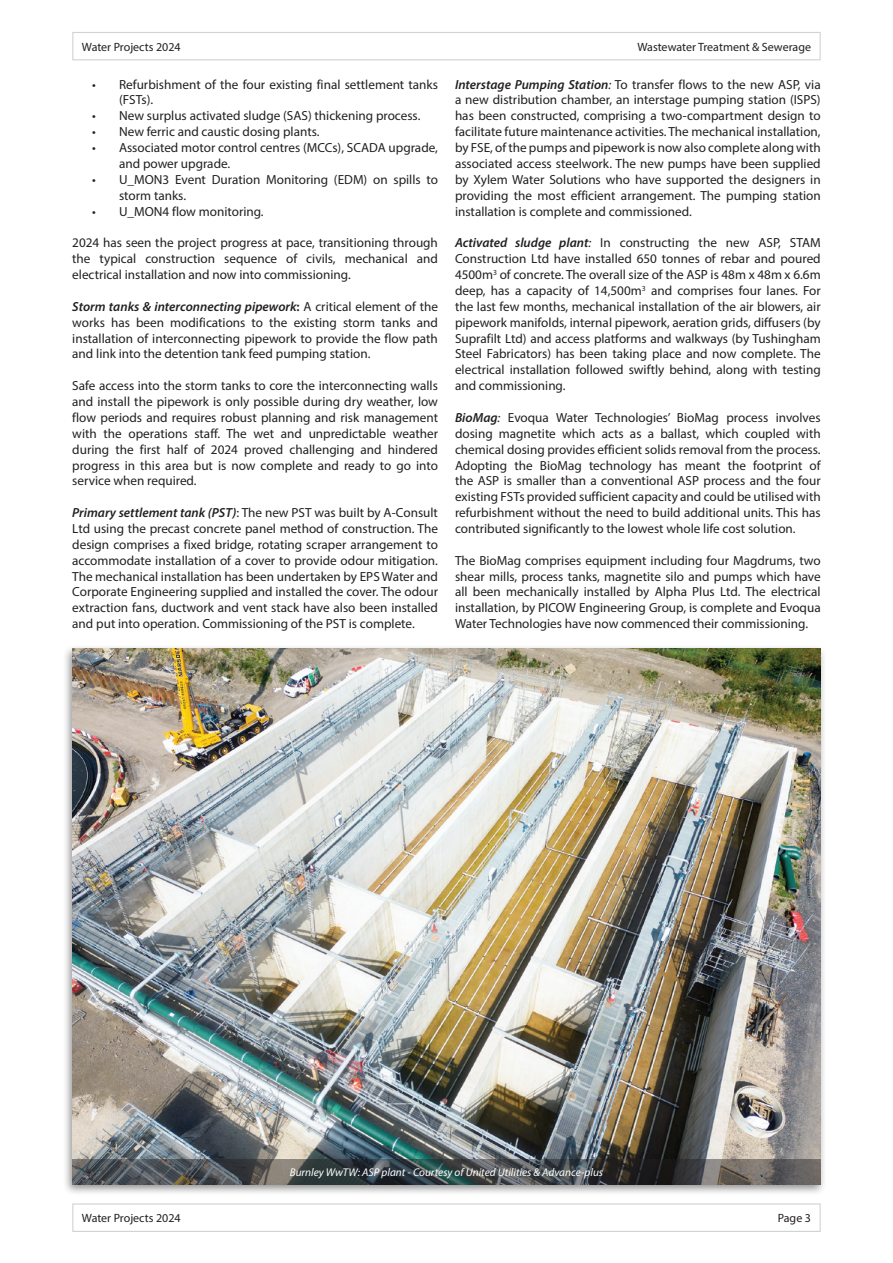
<style>
.page{position:relative;width:893px;height:1263px;background:#fff}
.page>*{position:absolute;margin:0;border:0;box-sizing:border-box;transform-origin:0 0}
.Body_text{font:13.2px/15.9px "Myriad Pro";color:#231f20;text-align:justify}
.Header___Footer{font:12px "Myriad Pro";color:#231f20}
.t1{font:italic 11.25px "Myriad Pro";color:#fff}
.s1{font-weight:600;font-style:italic}
.s2{font-weight:600}
.s3{font-style:italic}
</style>
<div class="page">
<div style="left:62px;top:644px;width:765px;height:552px;background:#231f20;opacity:.5"></div>
<img style="left:72px;top:648px;width:749px;height:511px">
<svg style="left:72px;top:1159px;width:749px;height:25px;background:#494d4e"></svg>
<div style="left:72px;top:32px;width:749px;height:28px;border:1px solid #d1d2d4"></div>
<div style="left:72px;top:1203px;width:749px;height:29px;border:1px solid #d1d2d4"></div>
<p class="Header___Footer" style="left:82px;top:39px;width:100px">Water Projects 2024</p>
<p class="Header___Footer" style="left:637px;top:39px;width:175px">Wastewater Treatment &amp; Sewerage</p>
<p class="Body_text" style="left:119px;top:76px;width:320px;text-indent:-27px">• Refurbishment of the four existing final settlement tanks (FSTs).</p>
<p class="Body_text" style="left:92px;top:108px;width:330px">• New surplus activated sludge (SAS) thickening process.</p>
<p class="Body_text" style="left:92px;top:124px;width:229px">• New ferric and caustic dosing plants.</p>
<p class="Body_text" style="left:119px;top:139px;width:320px;text-indent:-27px">• Associated motor control centres (MCCs), SCADA upgrade, and power upgrade.</p>
<p class="Body_text" style="left:119px;top:171px;width:320px;text-indent:-27px">• U_MON3 Event Duration Monitoring (EDM) on spills to storm tanks.</p>
<p class="Body_text" style="left:92px;top:203px;width:173px">• U_MON4 flow monitoring.</p>
<p class="Body_text" style="left:72px;top:235px;width:367px">2024 has seen the project progress at pace, transitioning through the typical construction sequence of civils, mechanical and electrical installation and now into commissioning.</p>
<p class="Body_text" style="left:72px;top:298px;width:367px"><span class="s1">Storm tanks &amp; interconnecting pipework</span><span class="s2">:</span> A critical element of the works has been modifications to the existing storm tanks and installation of interconnecting pipework to provide the flow path and link into the detention tank feed pumping station.</p>
<p class="Body_text" style="left:72px;top:378px;width:367px">Safe access into the storm tanks to core the interconnecting walls and install the pipework is only possible during dry weather, low flow periods and requires robust planning and risk management with the operations staff. The wet and unpredictable weather during the first half of 2024 proved challenging and hindered progress in this area but is now complete and ready to go into service when required.</p>
<p class="Body_text" style="left:72px;top:504px;width:367px"><span class="s1">Primary settlement tank (PST)</span>: The new PST was built by A-Consult Ltd using the precast concrete panel method of construction. The design comprises a fixed bridge, rotating scraper arrangement to accommodate installation of a cover to provide odour mitigation.<br>The mechanical installation has been undertaken by EPS Water and Corporate Engineering supplied and installed the cover. The odour extraction fans, ductwork and vent stack have also been installed and put into operation. Commissioning of the PST is complete.</p>
<p class="Body_text" style="left:455px;top:76px;width:367px"><span class="s1">Interstage Pumping Station</span><span class="s3">:</span> To transfer flows to the new ASP, via a new distribution chamber, an interstage pumping station (ISPS) has been constructed, comprising a two-compartment design to facilitate future maintenance activities. The mechanical installation, by FSE, of the pumps and pipework is now also complete along with associated access steelwork. The new pumps have been supplied by Xylem Water Solutions who have supported the designers in providing the most efficient arrangement. The pumping station installation is complete and commissioned.</p>
<p class="Body_text" style="left:455px;top:235px;width:367px"><span class="s1">Activated sludge plant</span><span class="s3">:</span> In constructing the new ASP, STAM Construction Ltd have installed 650 tonnes of rebar and poured 4500m<sup>3</sup> of concrete. The overall size of the ASP is 48m x 48m x 6.6m deep, has a capacity of 14,500m<sup>3</sup> and comprises four lanes. For the last few months, mechanical installation of the air blowers, air pipework manifolds, internal pipework, aeration grids, diffusers (by Suprafilt Ltd) and access platforms and walkways (by Tushingham Steel Fabricators) has been taking place and now complete. The electrical installation followed swiftly behind, along with testing and commissioning.</p>
<p class="Body_text" style="left:455px;top:409px;width:367px"><span class="s1">BioMag</span><span class="s3">:</span> Evoqua Water Technologies’ BioMag process involves dosing magnetite which acts as a ballast, which coupled with chemical dosing provides efficient solids removal from the process.<br>Adopting the BioMag technology has meant the footprint of the ASP is smaller than a conventional ASP process and the four existing FSTs provided sufficient capacity and could be utilised with refurbishment without the need to build additional units. This has contributed significantly to the lowest whole life cost solution.</p>
<p class="Body_text" style="left:455px;top:552px;width:367px">The BioMag comprises equipment including four Magdrums, two shear mills, process tanks, magnetite silo and pumps which have all been mechanically installed by Alpha Plus Ltd. The electrical installation, by PICOW Engineering Group, is complete and Evoqua Water Technologies have now commenced their commissioning.</p>
<p class="t1" style="left:290px;top:1165px;width:315px">Burnley WwTW: ASP plant - Courtesy of United Utilities &amp; Advance-plus</p>
<p class="Header___Footer" style="left:82px;top:1211px;width:100px">Water Projects 2024</p>
<p class="Header___Footer" style="left:778px;top:1211px;width:35px">Page 3</p>
</div>
